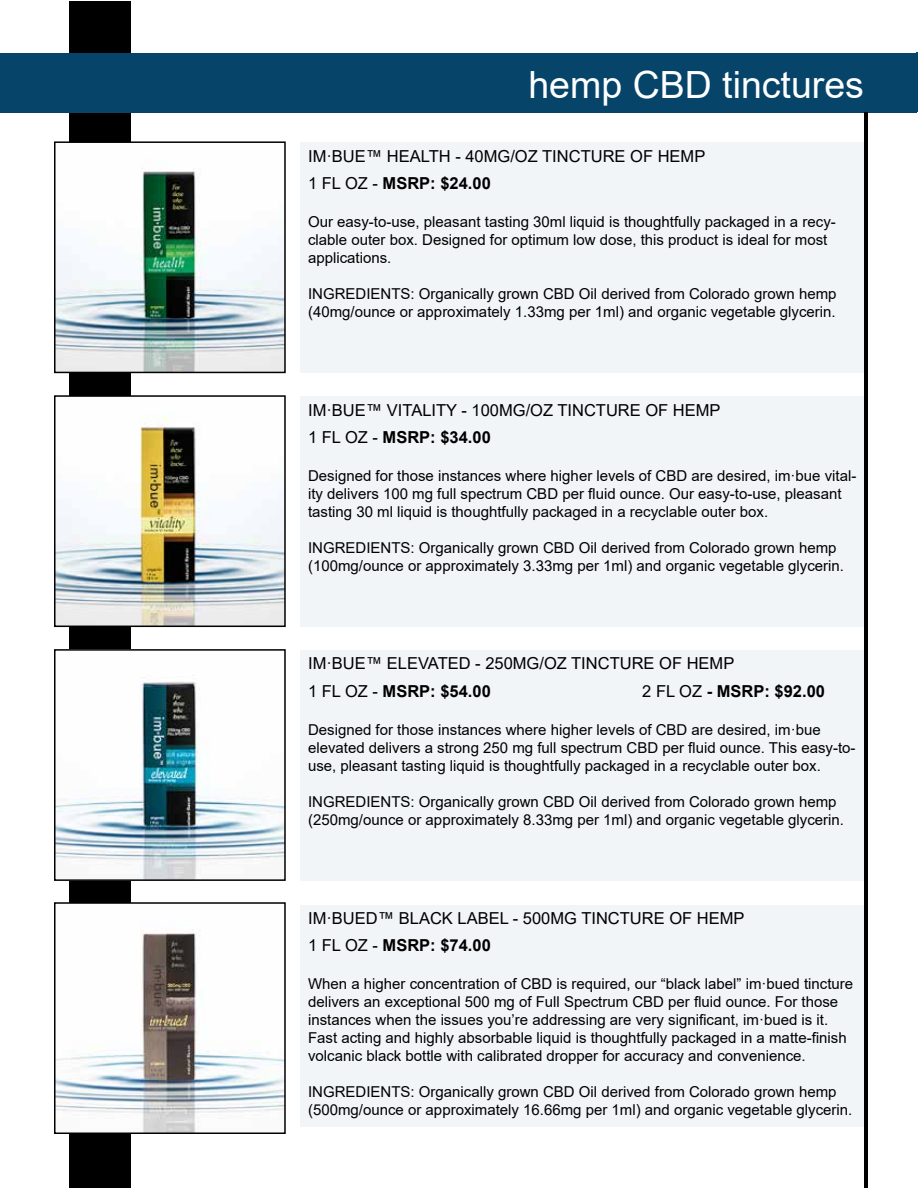
<style>
.page{position:relative;width:918px;height:1188px;background:#fff}
.page>*{position:absolute;margin:0;border:0;box-sizing:border-box;transform-origin:0 0}
.t1{font:37.5px "Arial";color:#fff}
.t2{font:16.5px/27.3px "Arial";color:#000}
.t3{font:700 16.5px "Arial";color:#000}
.t4{font:15px/18px "Arial";color:#000}
.s1{font-weight:700}
.s2{font-weight:400}
</style>
<div class="page">
<hr style="left:917px;top:52px;width:1px;height:60px;background:#06446a">
<div style="left:69px;top:1px;width:61px;height:1186px;background:#000"></div>
<img style="left:57px;top:398px;width:226px;height:226px">
<div style="left:54px;top:395px;width:232px;height:232px;border:2px solid #000"></div>
<img style="left:57px;top:652px;width:226px;height:226px">
<div style="left:54px;top:649px;width:232px;height:232px;border:2px solid #000"></div>
<img style="left:57px;top:144px;width:226px;height:226px">
<div style="left:54px;top:141px;width:232px;height:232px;border:2px solid #000"></div>
<div style="left:1px;top:53px;width:916px;height:60px;background:#06446a"></div>
<div style="left:301px;top:142px;width:563px;height:230px;background:#f1f5f7"></div>
<div style="left:301px;top:396px;width:563px;height:230px;background:#f1f5f7"></div>
<div style="left:301px;top:650px;width:563px;height:230px;background:#f1f5f7"></div>
<hr style="left:864px;top:113px;width:4px;height:1075px;background:#000">
<img style="left:57px;top:905px;width:226px;height:226px">
<div style="left:54px;top:902px;width:232px;height:232px;border:2px solid #000"></div>
<div style="left:301px;top:905px;width:563px;height:221px;background:#f1f5f7"></div>
<h1 class="t1" style="left:528px;top:59px;width:337px">hemp CBD tinctures</h1>
<p class="t2" style="left:308px;top:142px;width:399px">IM·BUE™ HEALTH - 40MG/OZ TINCTURE OF HEMP<br>1 FL OZ - <span class="s1">MSRP: $24.00</span></p>
<p class="t4" style="left:308px;top:212px;width:529px">Our easy-to-use, pleasant tasting 30ml liquid is thoughtfully packaged in a recy&shy;clable outer box. Designed for optimum low dose, this product is ideal for most applications.</p>
<p class="t4" style="left:308px;top:284px;width:530px">INGREDIENTS: Organically grown CBD Oil derived from Colorado grown hemp (40mg/ounce or approximately 1.33mg per 1ml) and organic vegetable glycerin.</p>
<p class="t2" style="left:308px;top:396px;width:414px">IM·BUE™ VITALITY - 100MG/OZ TINCTURE OF HEMP<br>1 FL OZ - <span class="s1">MSRP: $34.00</span></p>
<p class="t4" style="left:308px;top:466px;width:550px">Designed for those instances where higher levels of CBD are desired, im·bue vital&shy;ity delivers 100 mg full spectrum CBD per fluid ounce. Our easy-to-use, pleasant tasting 30 ml liquid is thoughtfully packaged in a recyclable outer box.</p>
<p class="t4" style="left:308px;top:538px;width:538px">INGREDIENTS: Organically grown CBD Oil derived from Colorado grown hemp (100mg/ounce or approximately 3.33mg per 1ml) and organic vegetable glycerin.</p>
<p class="t2" style="left:308px;top:650px;width:428px">IM·BUE™ ELEVATED - 250MG/OZ TINCTURE OF HEMP<br>1 FL OZ - <span class="s1">MSRP: $54.00</span></p>
<p class="t3" style="left:642px;top:679px;width:184px"><span class="s2">2 FL OZ</span> - MSRP: $92.00</p>
<p class="t4" style="left:308px;top:720px;width:549px">Designed for those instances where higher levels of CBD are desired, im·bue elevated delivers a strong 250 mg full spectrum CBD per fluid ounce. This easy-to&shy;use, pleasant tasting liquid is thoughtfully packaged in a recyclable outer box.</p>
<p class="t4" style="left:308px;top:792px;width:538px">INGREDIENTS: Organically grown CBD Oil derived from Colorado grown hemp (250mg/ounce or approximately 8.33mg per 1ml) and organic vegetable glycerin.</p>
<p class="t2" style="left:308px;top:904px;width:438px">IM·BUED™ BLACK LABEL - 500MG TINCTURE OF HEMP<br>1 FL OZ - <span class="s1">MSRP: $74.00</span></p>
<p class="t4" style="left:308px;top:975px;width:547px">When a higher concentration of CBD is required, our “black label” im·bued tincture delivers an exceptional 500 mg of Full Spectrum CBD per fluid ounce. For those instances when the issues you’re addressing are very significant, im·bued is it.<br>Fast acting and highly absorbable liquid is thoughtfully packaged in a matte-finish volcanic black bottle with calibrated dropper for accuracy and convenience.</p>
<p class="t4" style="left:308px;top:1083px;width:546px">INGREDIENTS: Organically grown CBD Oil derived from Colorado grown hemp (500mg/ounce or approximately 16.66mg per 1ml) and organic vegetable glycerin.</p>
</div>
